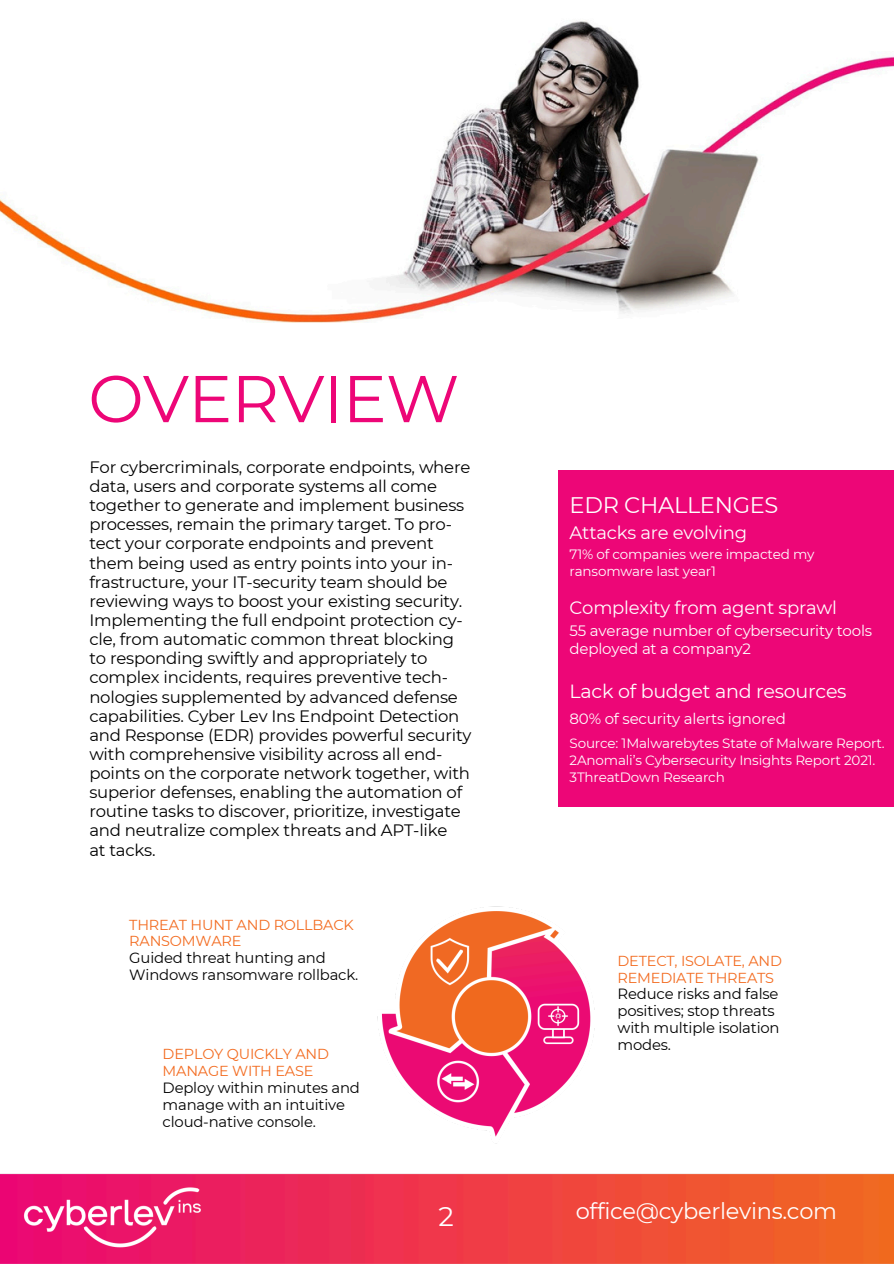
<style>
.page{position:relative;width:894px;height:1264px;background:#fff}
.page>*{position:absolute;margin:0;border:0;box-sizing:border-box;transform-origin:0 0}
.t1{font:66px "Montserrat";letter-spacing:-.015em;color:#ed0677}
.t2{font:27px "Montserrat";color:#fff}
.t3{font:22.5px "Montserrat";letter-spacing:-.015em;color:#fff}
.t4{font:19.05px "Montserrat";letter-spacing:-.015em;color:#fff}
.t5{font:18px "Montserrat";letter-spacing:-.015em;color:#fff}
.t6{font:16.5px/19.2px "Montserrat";letter-spacing:-.015em;color:#000}
.t7{font:15px/18px "Montserrat";letter-spacing:-.015em;color:#fff}
.t8{font:14.85px/16.8px "Montserrat";letter-spacing:-.01em;color:#000}
.t9{font:14.4px/16.8px "Montserrat";letter-spacing:-.015em;color:#f36c21}
.t10{font:13.5px/16.8px "Montserrat";letter-spacing:-.015em;color:#fff}
</style>
<div class="page">
<img style="left:0;top:1173px;width:893px;height:90px">
<img style="left:377px;top:906px;width:218px;height:238px">
<img style="left:0;top:21px;width:893px;height:302px">
<div style="left:558px;top:470px;width:335px;height:336px;background:#ed0677"></div>
<p class="t1" style="left:88px;top:358px;width:372px">OVERVIEW</p>
<p class="t6" style="left:89px;top:457px;width:383px">For cybercriminals, corporate endpoints, where data, users and corporate systems all come together to generate and implement business processes, remain the primary target. To pro&shy;tect your corporate endpoints and prevent them being used as entry points into your in&shy;frastructure, your IT-security team should be reviewing ways to boost your existing security.<br>Implementing the full endpoint protection cy&shy;cle, from automatic common threat blocking to responding swiftly and appropriately to complex incidents, requires preventive tech&shy;nologies supplemented by advanced defense capabilities. Cyber Lev Ins Endpoint Detection and Response (EDR) provides powerful security with comprehensive visibility across all end&shy;points on the corporate network together, with superior defenses, enabling the automation of routine tasks to discover, prioritize, investigate and neutralize complex threats and APT-like<br>at tacks.</p>
<p class="t9" style="left:129px;top:916px;width:226px">THREAT HUNT AND ROLLBACK<br>RANSOMWARE</p>
<p class="t8" style="left:129px;top:949px;width:198px">Guided threat hunting and</p>
<p class="t8" style="left:129px;top:966px;width:230px">Windows ransomware rollback.</p>
<p class="t9" style="left:163px;top:1045px;width:168px">DEPLOY QUICKLY AND<br>MANAGE WITH EASE</p>
<p class="t8" style="left:163px;top:1079px;width:199px">Deploy within minutes and manage with an intuitive cloud-native console.</p>
<p class="t3" style="left:569px;top:491px;width:210px">EDR CHALLENGES</p>
<p class="t5" style="left:569px;top:521px;width:179px">Attacks are evolving</p>
<p class="t10" style="left:569px;top:545px;width:246px">71% of companies were impacted my ransomware last year1</p>
<h4 class="t5" style="left:569px;top:596px;width:269px">Complexity from agent sprawl</h4>
<h4 class="t7" style="left:569px;top:621px;width:304px">55 average number of cybersecurity tools deployed at a company2</h4>
<h2 class="t4" style="left:569px;top:679px;width:278px">Lack of budget and resources</h2>
<p class="t7" style="left:569px;top:709px;width:218px">80% of security alerts ignored</p>
<p class="t10" style="left:569px;top:734px;width:316px">Source: 1Malwarebytes State of Malware Report.<br>2Anomali’s Cybersecurity Insights Report 2021.<br>3ThreatDown Research</p>
<p class="t9" style="left:617px;top:952px;width:166px">DETECT, ISOLATE, AND<br>REMEDIATE THREATS</p>
<p class="t8" style="left:617px;top:985px;width:163px">Reduce risks and false positives; stop threats with multiple isolation modes.</p>
<h4 class="t2" style="left:438px;top:1200px;width:17px">2</h4>
<h3 class="t3" style="left:575px;top:1196px;width:263px">office@cyberlevins.com</h3>
</div>
